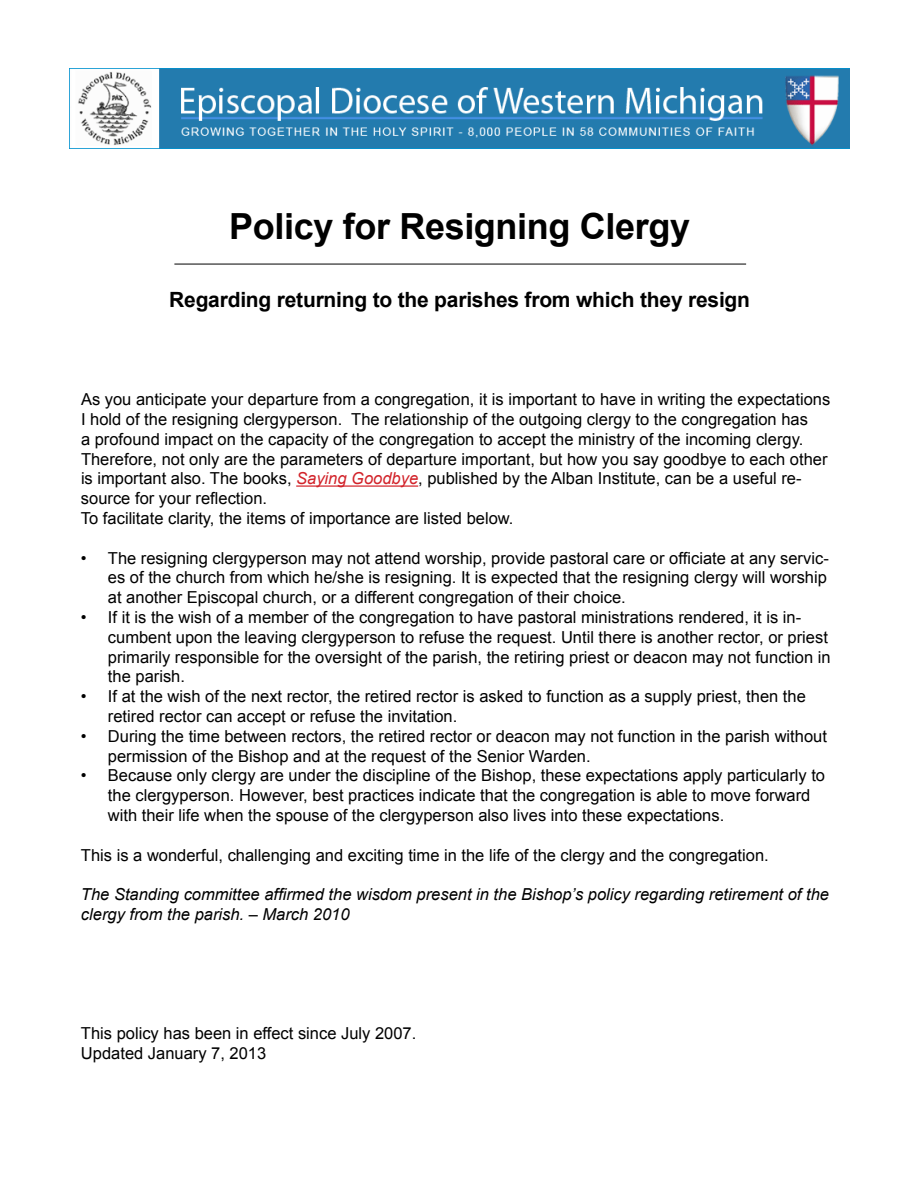
<style>
.page{position:relative;width:918px;height:1188px;background:#fff}
.page>*{position:absolute;margin:0;border:0;box-sizing:border-box;transform-origin:0 0}
.t1{font:700 36px "Arial";letter-spacing:-.01em;color:#000}
.t2{font:700 21px "Arial";letter-spacing:-.01em;color:#000}
.t3{font:16.5px/19.8px "Arial";color:#000}
.t4{font:italic 16.5px/19.8px "Arial";color:#000}
.s1{font-style:italic;color:#d2232a}
</style>
<div class="page">
<img style="left:78px;top:69px;width:771px;height:79px">
<hr style="left:174px;top:264px;width:572px;height:1px;background:#000">
<hr style="left:296px;top:485px;width:122px;height:2px;background:#d2232a">
<h1 class="t1" style="left:229px;top:202px;width:462px">Policy for Resigning Clergy</h1>
<p class="t2" style="left:169px;top:286px;width:582px">Regarding returning to the parishes from which they resign</p>
<p class="t3" style="left:81px;top:390px;width:751px">As you anticipate your departure from a congregation, it is important to have in writing the expectations I hold of the resigning clergyperson. The relationship of the outgoing clergy to the congregation has<br>a profound impact on the capacity of the congregation to accept the ministry of the incoming clergy.<br>Therefore, not only are the parameters of departure important, but how you say goodbye to each other is important also. The books, <span class="s1">Saying Goodbye</span>, published by the Alban Institute, can be a useful re&shy;source for your reflection.<br>To facilitate clarity, the items of importance are listed below.</p>
<p class="t3" style="left:108px;top:548px;width:722px;text-align:justify;text-indent:-27px">• The resigning clergyperson may not attend worship, provide pastoral care or officiate at any servic&shy;es of the church from which he/she is resigning. It is expected that the resigning clergy will worship at another Episcopal church, or a different congregation of their choice.</p>
<p class="t3" style="left:108px;top:607px;width:724px;text-indent:-27px">• If it is the wish of a member of the congregation to have pastoral ministrations rendered, it is in&shy;cumbent upon the leaving clergyperson to refuse the request. Until there is another rector, or priest primarily responsible for the oversight of the parish, the retiring priest or deacon may not function in the parish.</p>
<p class="t3" style="left:108px;top:687px;width:699px;text-indent:-27px">• If at the wish of the next rector, the retired rector is asked to function as a supply priest, then the retired rector can accept or refuse the invitation.</p>
<p class="t3" style="left:108px;top:726px;width:720px;text-indent:-27px">• During the time between rectors, the retired rector or deacon may not function in the parish without permission of the Bishop and at the request of the Senior Warden.</p>
<p class="t3" style="left:108px;top:766px;width:719px;text-indent:-27px">• Because only clergy are under the discipline of the Bishop, these expectations apply particularly to the clergyperson. However, best practices indicate that the congregation is able to move forward with their life when the spouse of the clergyperson also lives into these expectations.</p>
<p class="t3" style="left:81px;top:845px;width:689px">This is a wonderful, challenging and exciting time in the life of the clergy and the congregation.</p>
<p class="t4" style="left:81px;top:885px;width:750px">The Standing committee affirmed the wisdom present in the Bishop’s policy regarding retirement of the clergy from the parish. – March 2010</p>
<p class="t3" style="left:81px;top:1023px;width:337px">This policy has been in effect since July 2007.<br>Updated January 7, 2013</p>
</div>
